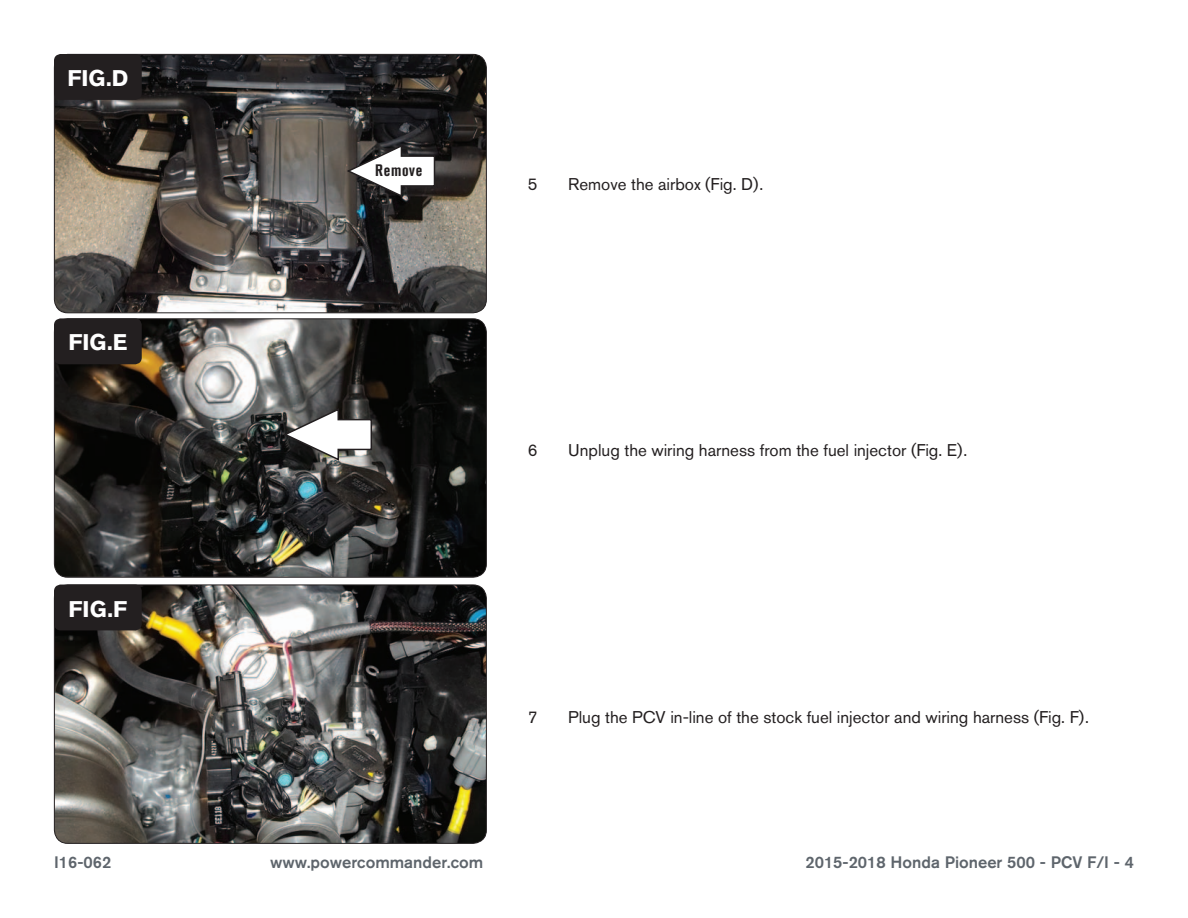
<style>
.page{position:relative;width:1188px;height:918px;background:#fff}
.page>*{position:absolute;margin:0;border:0;box-sizing:border-box;transform-origin:0 0}
.t1{font:700 22.5px "Akzidenz Grotesk BQ";color:#fff}
.Bodycopy{font:16.8px "Akzidenz Grotesk BQ";color:#231f20}
.t2{font:500 16.5px "Akzidenz Grotesk BQ";color:#5e656c}
.Callouts{font:700 condensed 16.5px "Akzidenz Grotesk BQ";letter-spacing:.04em;color:#231f20}
</style>
<div class="page">
<img style="left:54px;top:54px;width:432px;height:259px">
<div style="left:54px;top:54px;width:433px;height:259px;border:1px solid #231f20;border-radius:14px"></div>
<div style="left:54px;top:54px;width:88px;height:46px;background:#231f20;border-radius:7px"></div>
<img style="left:54px;top:585px;width:432px;height:258px">
<div style="left:54px;top:585px;width:433px;height:259px;border:1px solid #231f20;border-radius:14px"></div>
<div style="left:54px;top:585px;width:88px;height:45px;background:#231f20;border-radius:7px"></div>
<img style="left:54px;top:319px;width:431px;height:258px">
<div style="left:54px;top:318px;width:433px;height:260px;border:1px solid #231f20;border-radius:14px"></div>
<div style="left:54px;top:318px;width:88px;height:46px;background:#231f20;border-radius:7px"></div>
<svg style="left:345px;top:144px;width:91px;height:54px"></svg>
<svg style="left:282px;top:407px;width:91px;height:55px"></svg>
<p class="t1" style="left:67px;top:65px;width:62px">FIG.D</p>
<p class="t1" style="left:68px;top:329px;width:61px">FIG.E</p>
<p class="t1" style="left:69px;top:596px;width:60px">FIG.F</p>
<p class="Callouts" style="left:375px;top:161px;width:48px">Remove</p>
<p class="Bodycopy" style="left:528px;top:175px;width:11px">5</p>
<p class="Bodycopy" style="left:568px;top:175px;width:197px">Remove the airbox (Fig. D).</p>
<p class="Bodycopy" style="left:528px;top:440px;width:11px">6</p>
<p class="Bodycopy" style="left:568px;top:440px;width:401px">Unplug the wiring harness from the fuel injector (Fig. E).</p>
<p class="Bodycopy" style="left:528px;top:707px;width:11px">7</p>
<p class="Bodycopy" style="left:568px;top:707px;width:522px">Plug the PCV in-line of the stock fuel injector and wiring harness (Fig. F).</p>
<p class="t2" style="left:54px;top:852px;width:59px">I16-062</p>
<p class="t2" style="left:270px;top:852px;width:215px">www.powercommander.com</p>
<p class="t2" style="left:805px;top:852px;width:330px">2015-2018 Honda Pioneer 500 - PCV F/I - 4</p>
</div>
